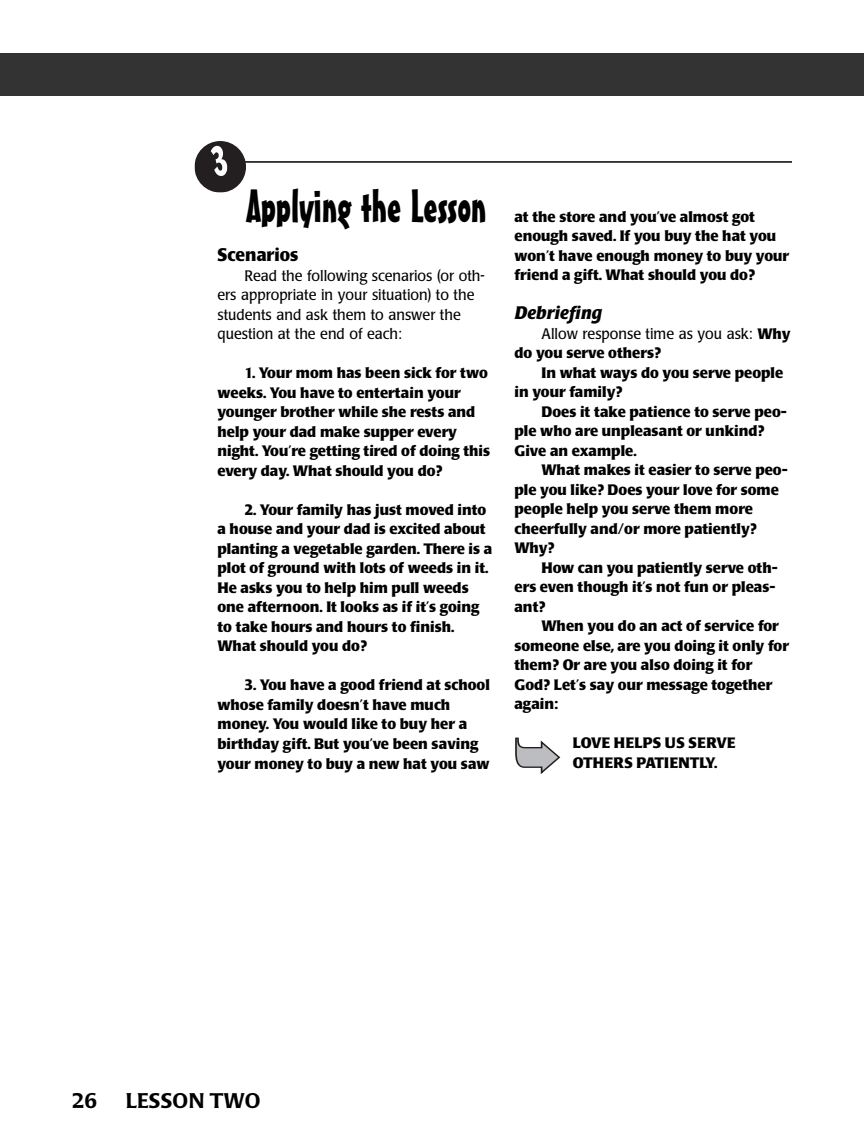
<style>
.page{position:relative;width:864px;height:1148px;background:#fff}
.page>*{position:absolute;margin:0;border:0;box-sizing:border-box;transform-origin:0 0}
.t1{font:45px "Mister Earl BT";color:#000}
.t2{font:500 21px "Poppl Laudatio";letter-spacing:.01em;color:#000}
.t3{font:italic 700 18px "Poppl Laudatio";color:#000}
.t4{font:700 18px "Poppl Laudatio";color:#000;scale:.95 1}
.t5{font:700 15px/19.5px "Poppl Laudatio";color:#000}
.t6{font:15px/19.5px "Poppl Laudatio";color:#000;scale:.95 1}
.s1{font-weight:700}
</style>
<div class="page">
<div style="left:0;top:53px;width:864px;height:43px;background:#333"></div>
<svg style="left:515px;top:737px;width:46px;height:37px"></svg>
<hr style="left:244px;top:161px;width:548px;height:2px;background:#000">
<svg style="left:195px;top:141px;width:51px;height:51px"></svg>
<h1 class="t1" style="left:246px;top:190px;width:242px">Applying the Lesson</h1>
<p class="t4" style="left:218px;top:248px;width:87px">Scenarios</p>
<p class="t6" style="left:217px;top:267px;width:283px;text-indent:27px">Read the following scenarios (or oth&shy;ers appropriate in your situation) to the students and ask them to answer the question at the end of each:</p>
<p class="t5" style="left:217px;top:365px;width:274px;text-indent:27px">1. Your mom has been sick for two weeks. You have to entertain your younger brother while she rests and help your dad make supper every night. You’re getting tired of doing this every day. What should you do?</p>
<p class="t5" style="left:217px;top:501px;width:276px;text-indent:27px">2. Your family has just moved into a house and your dad is excited about planting a vegetable garden. There is a plot of ground with lots of weeds in it.<br>He asks you to help him pull weeds one afternoon. It looks as if it’s going to take hours and hours to finish.<br>What should you do?</p>
<p class="t5" style="left:217px;top:677px;width:274px;text-indent:27px">3. You have a good friend at school whose family doesn’t have much money. You would like to buy her a birthday gift. But you’ve been saving your money to buy a new hat you saw</p>
<p class="t5" style="left:514px;top:208px;width:276px">at the store and you’ve almost got enough saved. If you buy the hat you won’t have enough money to buy your friend a gift. What should you do?</p>
<p class="t3" style="left:514px;top:306px;width:89px">Debriefing</p>
<p class="t6" style="left:515px;top:325px;width:292px;text-indent:27px">Allow response time as you ask: <span class="s1">Why do you serve others?</span></p>
<p class="t5" style="left:515px;top:364px;width:270px;text-indent:27px">In what ways do you serve people in your family?</p>
<p class="t5" style="left:515px;top:403px;width:274px;text-indent:27px">Does it take patience to serve peo&shy;ple who are unpleasant or unkind?<br>Give an example.</p>
<p class="t5" style="left:515px;top:462px;width:275px;text-indent:27px">What makes it easier to serve peo&shy;ple you like? Does your love for some people help you serve them more cheerfully and/or more patiently?<br>Why?</p>
<p class="t5" style="left:515px;top:559px;width:265px;text-indent:27px">How can you patiently serve oth&shy;ers even though it’s not fun or pleas&shy;ant?</p>
<p class="t5" style="left:515px;top:618px;width:276px;text-indent:27px">When you do an act of service for someone else, are you doing it only for them? Or are you also doing it for<br>God? Let’s say our message together again:</p>
<p class="t5" style="left:573px;top:735px;width:164px">LOVE HELPS US SERVE<br>OTHERS PATIENTLY.</p>
<h2 class="t2" style="left:72px;top:1092px;width:27px">26</h2>
<h2 class="t2" style="left:126px;top:1092px;width:136px">LESSON TWO</h2>
</div>
